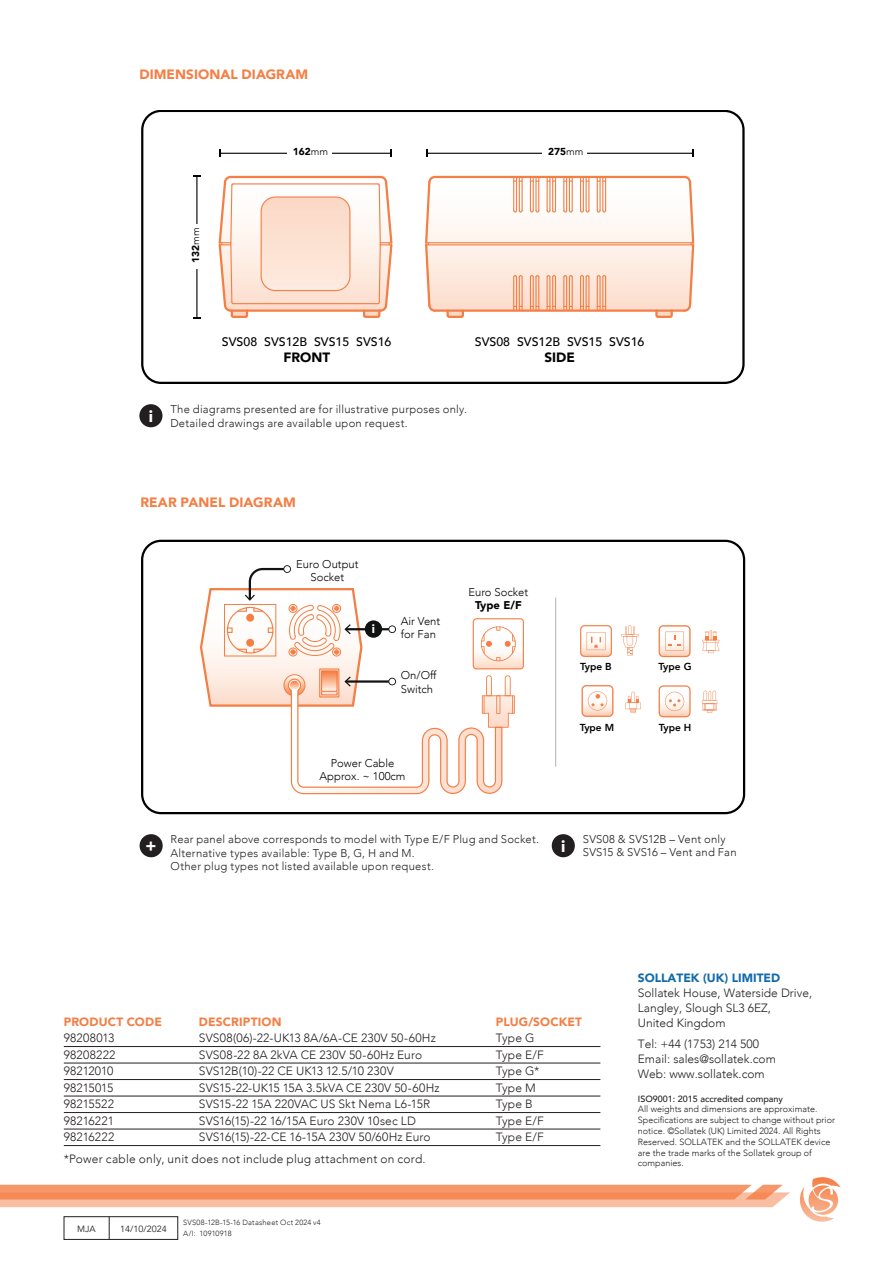
<style>
.page{position:relative;width:893px;height:1263px;background:#fff}
.page>*{position:absolute;margin:0;border:0;box-sizing:border-box;transform-origin:0 0}
.t1{font:900 16.5px "Avenir";color:#fff}
.t2{font:900 13.5px "Avenir";letter-spacing:.005em;color:#f47e44}
.t3{font:900 13.5px "Avenir";color:#000}
.t4{font:500 12.3px "Avenir";color:#000}
.t5{font:900 12.3px "Avenir";color:#fff}
.t6{font:300 12px/15px "Avenir";letter-spacing:.01em;color:#231f20}
.t7{font:900 12px "Avenir";letter-spacing:.01em;color:#f47e44}
.t8{font:900 12px "Avenir";color:#106aaa}
.t9{font:300 11.25px/13.5px "Avenir";letter-spacing:.02em;color:#231f20}
.t10{font:300 11.25px/13.5px "Avenir";color:#000}
.t11{font:900 11.25px "Avenir";color:#000}
.t12{font:800 10.2px "Avenir";color:#000}
.t13{font:900 10.05px "Avenir";color:#000}
.t14{font:300 9px/10.8px "Avenir";color:#231f20}
.t15{font:500 9px "Avenir";color:#231f20}
.t16{font:9px "Avenir";color:#231f20}
.t17{font:300 7.5px/10.5px "Avenir";letter-spacing:.03em;color:#231f20}
.s1{font-weight:300}
</style>
<div class="page">
<div style="left:140px;top:834px;width:23px;height:23px;background:#231f20;border-radius:50%"></div>
<div style="left:139px;top:404px;width:23px;height:23px;background:#231f20;border-radius:50%"></div>
<svg style="left:141px;top:110px;width:604px;height:274px"></svg>
<svg style="left:217px;top:175px;width:177px;height:144px"></svg>
<div style="left:261px;top:196px;width:89px;height:95px;border:1px solid #f47e44;border-radius:14px"></div>
<svg style="left:141px;top:540px;width:604px;height:274px"></svg>
<div style="left:580px;top:625px;width:32px;height:32px;border:1px solid #f47e44;border-radius:4px"></div>
<div style="left:659px;top:625px;width:31px;height:32px;border:1px solid #f47e44;border-radius:4px"></div>
<div style="left:582px;top:685px;width:31px;height:32px;border:1px solid #f47e44;border-radius:4px"></div>
<svg style="left:581px;top:626px;width:30px;height:30px"></svg>
<hr style="left:621px;top:634px;width:17px;height:3px;background:#f47e44">
<svg style="left:622px;top:625px;width:16px;height:30px"></svg>
<svg style="left:659px;top:626px;width:31px;height:30px"></svg>
<svg style="left:702px;top:630px;width:17px;height:23px"></svg>
<svg style="left:582px;top:686px;width:31px;height:30px"></svg>
<svg style="left:626px;top:692px;width:15px;height:21px"></svg>
<hr style="left:555px;top:598px;width:1px;height:168px;background:#111312">
<div style="left:659px;top:685px;width:31px;height:32px;border:1px solid #f47e44;border-radius:4px"></div>
<svg style="left:659px;top:686px;width:31px;height:31px"></svg>
<svg style="left:702px;top:691px;width:15px;height:22px"></svg>
<svg style="left:198px;top:565px;width:325px;height:230px"></svg>
<div style="left:365px;top:620px;width:17px;height:18px;background:#111312;border-radius:50%"></div>
<svg style="left:0;top:1185px;width:790px;height:22px;background:#f6a278"></svg>
<svg style="left:800px;top:1177px;width:41px;height:45px"></svg>
<hr style="left:64px;top:1046px;width:536px;height:1px;background:#231f20">
<hr style="left:64px;top:1063px;width:536px;height:1px;background:#231f20">
<hr style="left:64px;top:1079px;width:536px;height:1px;background:#231f20">
<hr style="left:64px;top:1096px;width:536px;height:1px;background:#231f20">
<hr style="left:64px;top:1112px;width:536px;height:1px;background:#231f20">
<hr style="left:64px;top:1129px;width:536px;height:1px;background:#231f20">
<hr style="left:64px;top:1145px;width:536px;height:1px;background:#231f20">
<div style="left:64px;top:1216px;width:114px;height:23px;border:1px solid #231f20"></div>
<svg style="left:109px;top:1216px;width:1px;height:23px"></svg>
<div style="left:552px;top:834px;width:23px;height:23px;background:#231f20;border-radius:50%"></div>
<p class="t2" style="left:139px;top:63px;width:170px">DIMENSIONAL DIAGRAM</p>
<p class="t13" style="left:187px;top:263px;width:37px;rotate:-90deg">132<span class="s1">mm</span></p>
<p class="t13" style="left:293px;top:143px;width:37px">162<span class="s1">mm</span></p>
<p class="t13" style="left:548px;top:143px;width:37px">275<span class="s1">mm</span></p>
<h1 class="t1" style="left:149px;top:402px;width:6px">i</h1>
<p class="t4" style="left:222px;top:331px;width:171px">SVS08 SVS12B SVS15 SVS16</p>
<p class="t3" style="left:283px;top:346px;width:48px">FRONT</p>
<p class="t4" style="left:475px;top:331px;width:171px">SVS08 SVS12B SVS15 SVS16</p>
<p class="t3" style="left:544px;top:346px;width:32px">SIDE</p>
<p class="t9" style="left:170px;top:401px;width:298px;line-height:14.4px">The diagrams presented are for illustrative purposes only.<br>Detailed drawings are available upon request.</p>
<p class="t2" style="left:140px;top:490px;width:157px">REAR PANEL DIAGRAM</p>
<p class="t10" style="left:296px;top:557px;width:64px;text-align:center">Euro Output<br>Socket</p>
<p class="t5" style="left:372px;top:619px;width:5px">i</p>
<p class="t10" style="left:401px;top:614px;width:41px">Air Vent for Fan</p>
<p class="t10" style="left:401px;top:668px;width:37px">On/Off<br>Switch</p>
<p class="t10" style="left:468px;top:585px;width:61px">Euro Socket</p>
<p class="t11" style="left:475px;top:596px;width:48px">Type E/F</p>
<p class="t10" style="left:331px;top:757px;width:65px">Power Cable</p>
<p class="t10" style="left:320px;top:769px;width:87px">Approx. ~ 100cm</p>
<h1 class="t1" style="left:146px;top:831px;width:12px">+</h1>
<p class="t9" style="left:171px;top:833px;width:370px">Rear panel above corresponds to model with Type E/F Plug and Socket.<br>Alternative types available: Type B, G, H and M.<br>Other plug types not listed available upon request.</p>
<p class="t12" style="left:580px;top:658px;width:33px">Type B</p>
<p class="t12" style="left:659px;top:658px;width:35px">Type G</p>
<p class="t12" style="left:580px;top:719px;width:36px">Type M</p>
<p class="t12" style="left:659px;top:719px;width:34px">Type H</p>
<h1 class="t1" style="left:561px;top:832px;width:6px">i</h1>
<p class="t9" style="left:583px;top:832px;width:155px">SVS08 &amp; SVS12B – Vent only<br>SVS15 &amp; SVS16 – Vent and Fan</p>
<p class="t7" style="left:64px;top:1011px;width:100px">PRODUCT CODE</p>
<p class="t7" style="left:199px;top:1011px;width:84px">DESCRIPTION</p>
<p class="t7" style="left:496px;top:1011px;width:88px">PLUG/SOCKET</p>
<p class="t6" style="left:64px;top:1030px;width:52px">98208013</p>
<p class="t6" style="left:199px;top:1030px;width:238px">SVS08(06)-22-UK13 8A/6A-CE 230V 50-60Hz</p>
<p class="t6" style="left:496px;top:1030px;width:40px">Type G</p>
<p class="t6" style="left:64px;top:1047px;width:53px">98208222</p>
<p class="t6" style="left:199px;top:1047px;width:225px">SVS08-22 8A 2kVA CE 230V 50-60Hz Euro</p>
<p class="t6" style="left:496px;top:1047px;width:49px">Type E/F</p>
<p class="t6" style="left:64px;top:1063px;width:51px">98212010</p>
<p class="t6" style="left:199px;top:1063px;width:196px">SVS12B(10)-22 CE UK13 12.5/10 230V</p>
<p class="t6" style="left:496px;top:1063px;width:45px">Type G*</p>
<p class="t6" style="left:64px;top:1080px;width:51px">98215015</p>
<p class="t6" style="left:199px;top:1080px;width:242px">SVS15-22-UK15 15A 3.5kVA CE 230V 50-60Hz</p>
<p class="t6" style="left:496px;top:1080px;width:41px">Type M</p>
<p class="t6" style="left:64px;top:1096px;width:52px">98215522</p>
<p class="t6" style="left:199px;top:1096px;width:233px">SVS15-22 15A 220VAC US Skt Nema L6-15R</p>
<p class="t6" style="left:496px;top:1096px;width:38px">Type B</p>
<p class="t6" style="left:64px;top:1113px;width:52px">98216221</p>
<p class="t6" style="left:199px;top:1113px;width:219px">SVS16(15)-22 16/15A Euro 230V 10sec LD</p>
<p class="t6" style="left:496px;top:1113px;width:49px">Type E/F</p>
<p class="t6" style="left:64px;top:1129px;width:52px">98216222</p>
<p class="t6" style="left:199px;top:1129px;width:233px">SVS16(15)-22-CE 16-15A 230V 50/60Hz Euro</p>
<p class="t6" style="left:496px;top:1129px;width:49px">Type E/F</p>
<p class="t6" style="left:64px;top:1151px;width:363px">*Power cable only, unit does not include plug attachment on cord.</p>
<p class="t16" style="left:77px;top:1223px;width:20px">MJA</p>
<p class="t16" style="left:120px;top:1223px;width:48px">14/10/2024</p>
<p class="t17" style="left:183px;top:1217px;width:139px">SVS08-12B-15-16 Datasheet Oct 2024 v4<br>A/I: 10910918</p>
<p class="t8" style="left:638px;top:967px;width:144px">SOLLATEK (UK) LIMITED</p>
<p class="t6" style="left:638px;top:985px;width:176px">Sollatek House, Waterside Drive,<br>Langley, Slough SL3 6EZ,<br>United Kingdom</p>
<p class="t6" style="left:638px;top:1036px;width:140px">Tel: +44 (1753) 214 500<br>Email: sales@sollatek.com<br>Web: www.sollatek.com</p>
<p class="t15" style="left:638px;top:1091px;width:147px">ISO9001: 2015 accredited company</p>
<p class="t14" style="left:638px;top:1104px;width:199px">All weights and dimensions are approximate.<br>Specifications are subject to change without prior notice. ©Sollatek (UK) Limited 2024. All Rights Reserved. SOLLATEK and the SOLLATEK device are the trade marks of the Sollatek group of companies.</p>
</div>
